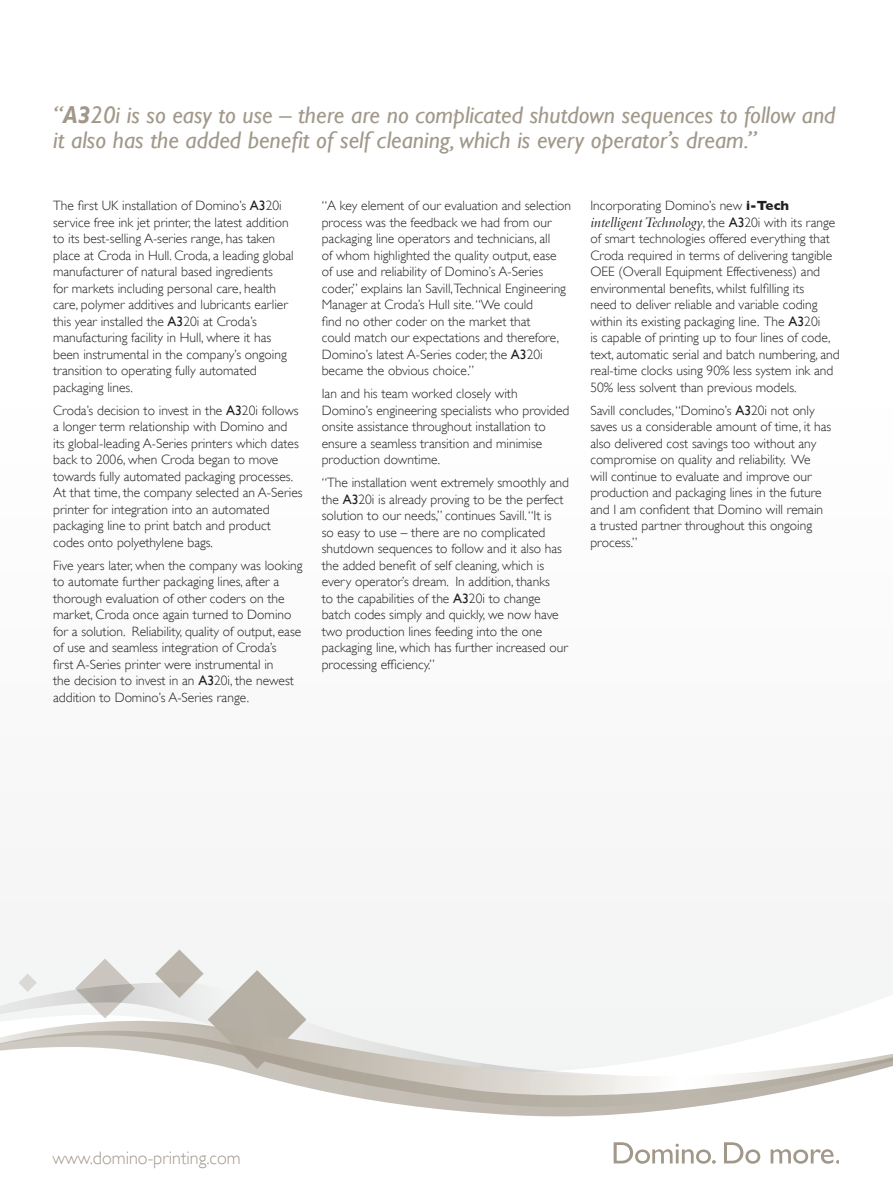
<style>
.page{position:relative;width:893px;height:1191px;background:#fff}
.page>*{position:absolute;margin:0;border:0;box-sizing:border-box;transform-origin:0 0}
.t1{font:italic 24px/25.5px "Gill Sans";color:#a1988a}
.t2{font:300 18px "Gill Sans";color:#a1988a}
.Body{font:italic 15px "Bembo";color:#231f20}
.Body-2{font:300 13.5px/16.5px "Gill Sans";color:#231f20}
.s1{font-weight:700}
.s2{font-weight:400}
.s3{font-family:"Gill Sans";font-weight:300;font-style:normal;font-size:13.5px}
.s4{font-family:"Gill Sans";font-style:normal;font-size:13.5px}
</style>
<div class="page">
<div style="left:0;top:955px;width:893px;height:49px;background:#f4f5f5"></div>
<svg style="left:614px;top:1142px;width:225px;height:21px"></svg>
<svg style="left:75px;top:958px;width:60px;height:24px"></svg>
<svg style="left:0;top:982px;width:660px;height:22px"></svg>
<svg style="left:18px;top:973px;width:19px;height:19px"></svg>
<svg style="left:0;top:1004px;width:865px;height:113px"></svg>
<svg style="left:0;top:1016px;width:893px;height:100px"></svg>
<svg style="left:155px;top:949px;width:151px;height:120px"></svg>
<p class="t1" style="left:53px;top:102px;width:784px">“<span class="s1">A3</span>20i is so easy to use – there are no complicated shutdown sequences to follow and it also has the added benefit of self cleaning, which is every operator’s dream.”</p>
<p class="Body-2" style="left:53px;top:197px;width:242px">The first UK installation of Domino’s <span class="s2">A3</span>20i service free ink jet printer, the latest addition to its best-selling A-series range, has taken place at Croda in Hull. Croda, a leading global manufacturer of natural based ingredients<br>for markets including personal care, health care, polymer additives and lubricants earlier this year installed the <span class="s2">A3</span>20i at Croda’s manufacturing facility in Hull, where it has been instrumental in the company’s ongoing transition to operating fully automated packaging lines.</p>
<p class="Body-2" style="left:53px;top:402px;width:251px">Croda’s decision to invest in the <span class="s2">A3</span>20i follows a longer term relationship with Domino and<br>its global-leading A-Series printers which dates back to 2006, when Croda began to move towards fully automated packaging processes.<br>At that time, the company selected an A-Series printer for integration into an automated packaging line to print batch and product codes onto polyethylene bags.</p>
<p class="Body-2" style="left:53px;top:557px;width:251px">Five years later, when the company was looking to automate further packaging lines, after a thorough evaluation of other coders on the market, Croda once again turned to Domino for a solution. Reliability, quality of output, ease of use and seamless integration of Croda’s<br>first A-Series printer were instrumental in<br>the decision to invest in an <span class="s2">A3</span>20i, the newest addition to Domino’s A-Series range.</p>
<p class="Body-2" style="left:322px;top:197px;width:251px">“A key element of our evaluation and selection process was the feedback we had from our packaging line operators and technicians, all<br>of whom highlighted the quality output, ease<br>of use and reliability of Domino’s A-Series coder,” explains Ian Savill,Technical Engineering Manager at Croda’s Hull site. “We could<br>find no other coder on the market that<br>could match our expectations and therefore, Domino’s latest A-Series coder, the <span class="s2">A3</span>20i became the obvious choice.”</p>
<p class="Body-2" style="left:322px;top:385px;width:249px">Ian and his team worked closely with Domino’s engineering specialists who provided onsite assistance throughout installation to ensure a seamless transition and minimise production downtime.</p>
<p class="Body-2" style="left:322px;top:474px;width:249px">“The installation went extremely smoothly and the <span class="s2">A3</span>20i is already proving to be the perfect solution to our needs,” continues Savill. “It is<br>so easy to use – there are no complicated shutdown sequences to follow and it also has the added benefit of self cleaning, which is every operator’s dream. In addition, thanks<br>to the capabilities of the <span class="s2">A3</span>20i to change batch codes simply and quickly, we now have two production lines feeding into the one packaging line, which has further increased our processing efficiency.”</p>
<p class="Body-2" style="left:590px;top:197px;width:200px">Incorporating Domino’s new <span class="s1">i-Tech</span></p>
<p class="Body" style="left:590px;top:213px;width:246px">intelligent Technology<span class="s3">, the</span> <span class="s4">A3</span><span class="s3">20i with its range</span></p>
<p class="Body-2" style="left:590px;top:230px;width:251px">of smart technologies offered everything that Croda required in terms of delivering tangible OEE (Overall Equipment Effectiveness) and environmental benefits, whilst fulfilling its<br>need to deliver reliable and variable coding within its existing packaging line. The <span class="s2">A3</span>20i<br>is capable of printing up to four lines of code, text, automatic serial and batch numbering, and real-time clocks using 90% less system ink and 50% less solvent than previous models.</p>
<p class="Body-2" style="left:590px;top:402px;width:243px">Savill concludes, “Domino’s <span class="s2">A3</span>20i not only saves us a considerable amount of time, it has also delivered cost savings too without any compromise on quality and reliability. We<br>will continue to evaluate and improve our production and packaging lines in the future and I am confident that Domino will remain a trusted partner throughout this ongoing process.”</p>
<p class="t2" style="left:52px;top:1147px;width:190px">www.domino-printing.com</p>
</div>
